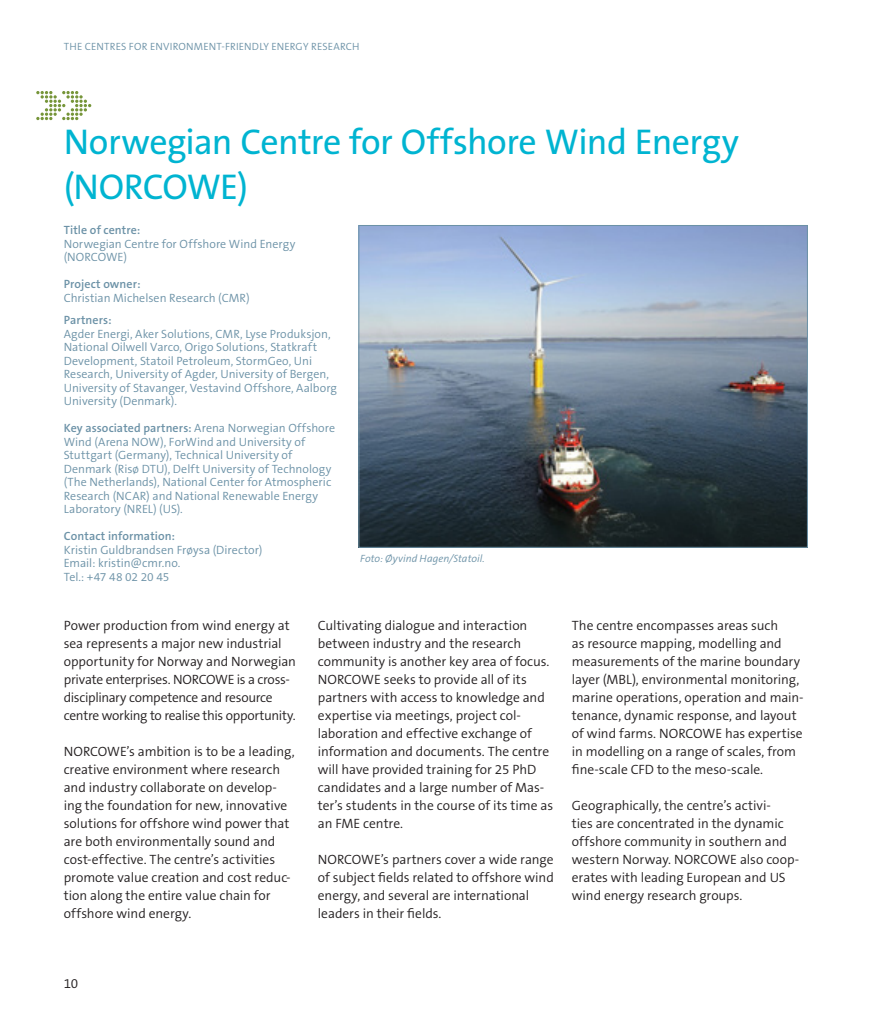
<style>
.page{position:relative;width:893px;height:1021px;background:#fff}
.page>*{position:absolute;margin:0;border:0;box-sizing:border-box;transform-origin:0 0}
.t1{font:36px/45px "The Sans B5 Plain";letter-spacing:-.015em;color:#00b4d1}
.t2{font:300 13.5px/18px "The Sans B4";letter-spacing:-.005em;color:#231f20}
.t3{font:300 12px/13.5px "The Sans B4";color:#6c92a7}
.t4{font:600 12px "The Sans B6";letter-spacing:.01em;color:#6c92a7}
.t5{font:300 10.5px "The Sans B4";letter-spacing:.015em;color:#6c92a7}
.t6{font:italic 300 10.5px "The Sans B4";letter-spacing:.005em;color:#6c92a7}
.s1{font-family:"The Sans B4";font-weight:300}
</style>
<div class="page">
<img style="left:360px;top:227px;width:446px;height:319px">
<div style="left:358px;top:225px;width:450px;height:323px;border:1px solid #6c92a7"></div>
<svg style="left:36px;top:91px;width:55px;height:29px"></svg>
<p class="t5" style="left:64px;top:41px;width:297px">THE CENTRES FOR ENVIRONMENT-FRIENDLY ENERGY RESEARCH</p>
<h1 class="t1" style="left:64px;top:121px;width:677px">Norwegian Centre for Offshore Wind Energy (NORCOWE)</h1>
<p class="t4" style="left:64px;top:224px;width:78px">Title of centre:</p>
<p class="t3" style="left:64px;top:237px;width:233px">Norwegian Centre for Offshore Wind Energy (NORCOWE)</p>
<p class="t4" style="left:64px;top:278px;width:78px">Project owner:</p>
<p class="t3" style="left:64px;top:291px;width:187px">Christian Michelsen Research (CMR)</p>
<p class="t4" style="left:64px;top:314px;width:49px">Partners:</p>
<p class="t3" style="left:64px;top:327px;width:275px">Agder Energi, Aker Solutions, CMR, Lyse Produksjon, National Oilwell Varco, Origo Solutions, Statkraft Development, Statoil Petroleum, StormGeo, Uni Research, University of Agder, University of Bergen, University of Stavanger, Vestavind Offshore, Aalborg University (Denmark).</p>
<p class="t4" style="left:64px;top:422px;width:273px">Key associated partners: <span class="s1">Arena Norwegian Offshore</span></p>
<p class="t3" style="left:64px;top:435px;width:269px">Wind (Arena NOW), ForWind and University of Stuttgart (Germany), Technical University of Denmark (Risø DTU), Delft University of Technology (The Netherlands), National Center for Atmospheric Research (NCAR) and National Renewable Energy Laboratory (NREL) (US).</p>
<p class="t4" style="left:64px;top:530px;width:113px">Contact information:</p>
<p class="t3" style="left:64px;top:543px;width:200px">Kristin Guldbrandsen Frøysa (Director)<br>Email: kristin@cmr.no.<br>Tel.: +47 48 02 20 45</p>
<p class="t6" style="left:360px;top:553px;width:126px">Foto: Øyvind Hagen/Statoil.</p>
<p class="t2" style="left:64px;top:617px;width:234px">Power production from wind energy at sea represents a major new industrial opportunity for Norway and Norwegian private enterprises. NORCOWE is a cross&shy;disciplinary competence and resource centre working to realise this opportunity.</p>
<p class="t2" style="left:64px;top:743px;width:232px">NORCOWE’s ambition is to be a leading, creative environment where research and industry collaborate on develop&shy;ing the foundation for new, innovative solutions for offshore wind power that are both environmentally sound and cost-effective. The centre’s activities promote value creation and cost reduc&shy;tion along the entire value chain for offshore wind energy.</p>
<p class="t2" style="left:318px;top:617px;width:237px">Cultivating dialogue and interaction between industry and the research community is another key area of focus.<br>NORCOWE seeks to provide all of its partners with access to knowledge and expertise via meetings, project col&shy;laboration and effective exchange of information and documents. The centre will have provided training for 25 PhD candidates and a large number of Mas&shy;ter’s students in the course of its time as an FME centre.</p>
<p class="t2" style="left:318px;top:851px;width:238px">NORCOWE’s partners cover a wide range of subject fields related to offshore wind energy, and several are international leaders in their fields.</p>
<p class="t2" style="left:572px;top:617px;width:233px">The centre encompasses areas such<br>as resource mapping, modelling and measurements of the marine boundary layer (MBL), environmental monitoring, marine operations, operation and main&shy;tenance, dynamic response, and layout of wind farms. NORCOWE has expertise in modelling on a range of scales, from fine-scale CFD to the meso-scale.</p>
<p class="t2" style="left:572px;top:797px;width:229px">Geographically, the centre’s activi-<br>ties are concentrated in the dynamic offshore community in southern and western Norway. NORCOWE also coop&shy;erates with leading European and US wind energy research groups.</p>
<p class="t2" style="left:64px;top:975px;width:16px">10</p>
</div>
